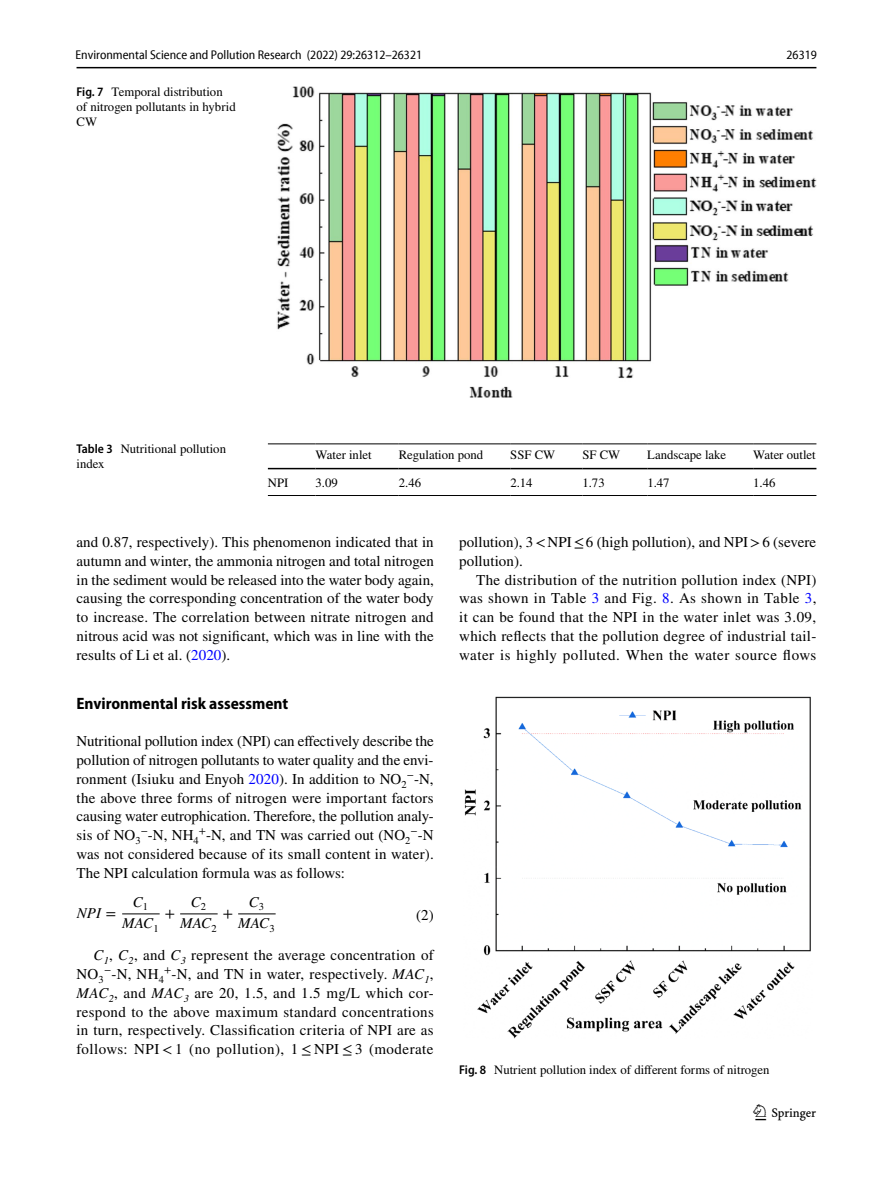
<style>
.page{position:relative;width:893px;height:1187px;background:#fff}
.page>*{position:absolute;margin:0;border:0;box-sizing:border-box;transform-origin:0 0}
.t1{font:22.5px "Springnew Regular 3";color:#000}
.t2{font:700 semi-condensed 16.5px "Myriad Pro";color:#000}
.t3{font:15px/18.8px "STIX";letter-spacing:.005em;color:#000;text-align:justify}
.t4{font:15px/21.5px "STIX General Italic 2";color:#000;text-align:center}
.t5{font:15px "STIX Math Regular 2";color:#000}
.t6{font:12.75px/15px "STIX";color:#000}
.t7{font:semi-condensed 12.75px "Myriad Pro Unic";color:#000}
.s1{font-family:"Myriad Pro";font-weight:600;font-stretch:semi-condensed}
.s2{color:#00f}
.s3{font-family:"STIX Math Regular 2"}
.s4{font-style:italic}
</style>
<div class="page">
<hr style="left:77px;top:67px;width:739px;height:1px;background:#000">
<hr style="left:122px;top:913px;width:38px;height:1px;background:#000">
<hr style="left:180px;top:913px;width:38px;height:1px;background:#000">
<hr style="left:238px;top:913px;width:38px;height:1px;background:#000">
<img style="left:277px;top:87px;width:539px;height:310px">
<hr style="left:268px;top:443px;width:47px;height:1px;background:#000">
<hr style="left:268px;top:468px;width:47px;height:1px;background:#000">
<hr style="left:315px;top:443px;width:84px;height:1px;background:#000">
<hr style="left:315px;top:468px;width:84px;height:1px;background:#000">
<hr style="left:399px;top:443px;width:111px;height:1px;background:#000">
<hr style="left:399px;top:468px;width:111px;height:1px;background:#000">
<hr style="left:510px;top:443px;width:72px;height:1px;background:#000">
<hr style="left:510px;top:468px;width:72px;height:1px;background:#000">
<hr style="left:582px;top:443px;width:65px;height:1px;background:#000">
<hr style="left:582px;top:468px;width:65px;height:1px;background:#000">
<hr style="left:647px;top:443px;width:106px;height:1px;background:#000">
<hr style="left:647px;top:468px;width:106px;height:1px;background:#000">
<hr style="left:753px;top:443px;width:63px;height:1px;background:#000">
<hr style="left:753px;top:468px;width:63px;height:1px;background:#000">
<hr style="left:268px;top:495px;width:47px;height:1px;background:#000">
<hr style="left:315px;top:495px;width:84px;height:1px;background:#000">
<hr style="left:399px;top:495px;width:111px;height:1px;background:#000">
<hr style="left:510px;top:495px;width:72px;height:1px;background:#000">
<hr style="left:582px;top:495px;width:65px;height:1px;background:#000">
<hr style="left:647px;top:495px;width:106px;height:1px;background:#000">
<hr style="left:753px;top:495px;width:63px;height:1px;background:#000">
<img style="left:464px;top:696px;width:347px;height:342px">
<p class="t7" style="left:76px;top:50px;width:348px">Environmental Science and Pollution Research (2022) 29:26312–26321</p>
<p class="t7" style="left:786px;top:50px;width:32px">26319</p>
<p class="t6" style="left:77px;top:85px;width:161px"><span class="s1">Fig. 7</span> Temporal distribution of nitrogen pollutants in hybrid<br>CW</p>
<p class="t6" style="left:77px;top:442px;width:151px"><span class="s1">Table 3</span> Nutritional pollution index</p>
<p class="t6" style="left:315px;top:448px;width:58px">Water inlet</p>
<p class="t6" style="left:399px;top:448px;width:86px">Regulation pond</p>
<p class="t6" style="left:510px;top:448px;width:46px">SSF CW</p>
<p class="t6" style="left:582px;top:448px;width:39px">SF CW</p>
<p class="t6" style="left:647px;top:448px;width:80px">Landscape lake</p>
<p class="t6" style="left:753px;top:448px;width:64px">Water outlet</p>
<p class="t6" style="left:268px;top:476px;width:22px">NPI</p>
<p class="t6" style="left:316px;top:476px;width:24px">3.09</p>
<p class="t6" style="left:399px;top:476px;width:24px">2.46</p>
<p class="t6" style="left:510px;top:476px;width:24px">2.14</p>
<p class="t6" style="left:582px;top:476px;width:24px">1.73</p>
<p class="t6" style="left:647px;top:476px;width:24px">1.47</p>
<p class="t6" style="left:753px;top:476px;width:24px">1.46</p>
<p class="t3" style="left:77px;top:533px;width:359px">and 0.87, respectively). This phenomenon indicated that in autumn and winter, the ammonia nitrogen and total nitrogen in the sediment would be released into the water body again, causing the corresponding concentration of the water body to increase. The correlation between nitrate nitrogen and nitrous acid was not significant, which was in line with the results of Li et al. (<span class="s2">2020</span>).</p>
<p class="t2" style="left:77px;top:694px;width:213px">Environmental risk assessment</p>
<p class="t3" style="left:77px;top:733px;width:359px">Nutritional pollution index (NPI) can effectively describe the pollution of nitrogen pollutants to water quality and the envi&shy;ronment (Isiuku and Enyoh <span class="s2">2020</span>). In addition to NO<sub>2</sub><sup>−</sup>-N, the above three forms of nitrogen were important factors causing water eutrophication. Therefore, the pollution analy&shy;sis of NO<sub>3</sub><sup>−</sup>-N, NH<sub>4</sub><sup>+</sup>-N, and TN was carried out (NO<sub>2</sub><sup>−</sup>-N was not considered because of its small content in water).<br>The NPI calculation formula was as follows:</p>
<p class="t4" style="left:238px;top:890px;width:38px">C<sub>3<br></sub>MAC<sub>3</sub></p>
<p class="t4" style="left:180px;top:890px;width:38px">C<sub>2<br></sub>MAC<sub>2</sub></p>
<p class="t4" style="left:122px;top:890px;width:38px">C<sub>1<br></sub>MAC<sub>1</sub></p>
<p class="t4" style="left:77px;top:901px;width:41px">NPI <span class="s3">=</span></p>
<p class="t3" style="left:416px;top:906px;width:19px">(2)</p>
<p class="t5" style="left:165px;top:903px;width:12px">+</p>
<p class="t5" style="left:223px;top:903px;width:12px">+</p>
<p class="t3" style="left:77px;top:946px;width:359px;text-indent:17px"><span class="s4">C</span><sub>1</sub>, <span class="s4">C</span><sub>2</sub>, and <span class="s4">C</span><sub>3</sub> represent the average concentration of NO<sub>3</sub><sup>−</sup>-N, NH<sub>4</sub><sup>+</sup>-N, and TN in water, respectively. <span class="s4">MAC</span><sub>1</sub>, <span class="s4">MAC</span><sub>2</sub>, and <span class="s4">MAC</span><sub>3</sub> are 20, 1.5, and 1.5 mg/L which cor&shy;respond to the above maximum standard concentrations in turn, respectively. Classification criteria of NPI are as follows: NPI &lt; 1 (no pollution), 1 ≤ NPI ≤ 3 (moderate</p>
<p class="t3" style="left:459px;top:533px;width:358px">pollution), 3&lt;NPI≤6 (high pollution), and NPI&gt;6 (severe pollution).</p>
<p class="t3" style="left:459px;top:571px;width:359px;text-indent:17px">The distribution of the nutrition pollution index (NPI) was shown in Table <span class="s2">3</span> and Fig. <span class="s2">8</span>. As shown in Table <span class="s2">3</span>, it can be found that the NPI in the water inlet was 3.09, which reflects that the pollution degree of industrial tail&shy;water is highly polluted. When the water source flows</p>
<p class="t6" style="left:459px;top:1062px;width:312px"><span class="s1">Fig. 8</span> Nutrient pollution index of different forms of nitrogen</p>
<h1 class="t1" style="left:755px;top:1104px;width:62px">1 3</h1>
</div>
